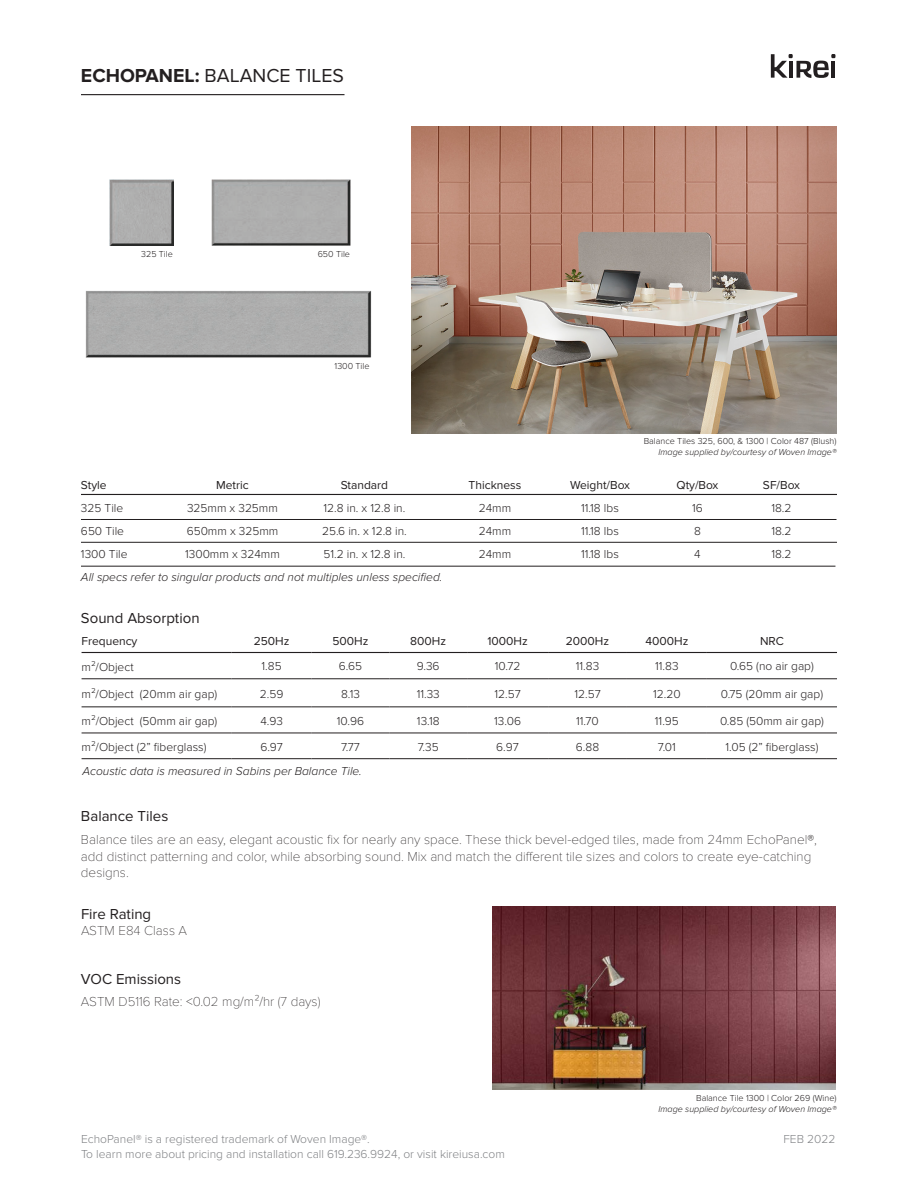
<style>
.page{position:relative;width:918px;height:1188px;background:#fff}
.page>*{position:absolute;margin:0;border:0;box-sizing:border-box;transform-origin:0 0}
.t1{font:19.5px "Proxima Nova";color:#231f20}
.Subhead{font:15px "Proxima Nova";color:#231f20}
.Text{font:100 13.5px/16.5px "Proxima Nova T";color:#231f20}
.t2{font:300 12px "Proxima Nova";color:#231f20}
.t3{font:300 12px/14.4px "Proxima Nova";color:#808285}
.t4{font:italic 300 12px "Proxima Nova";color:#231f20}
.t5{font:12px "Proxima Nova";color:#231f20}
.t6{font:300 9px "Proxima Nova";color:#231f20}
.t7{font:italic 300 9px "Proxima Nova";color:#231f20}
.s1{font-weight:700}
</style>
<div class="page">
<svg style="left:771px;top:54px;width:64px;height:24px"></svg>
<hr style="left:81px;top:94px;width:264px;height:1px;background:#231f20">
<img style="left:411px;top:126px;width:426px;height:307px">
<hr style="left:81px;top:494px;width:756px;height:1px;background:#231f20">
<hr style="left:81px;top:519px;width:756px;height:1px;background:#231f20">
<hr style="left:81px;top:542px;width:756px;height:1px;background:#231f20">
<img style="left:85px;top:290px;width:287px;height:68px">
<img style="left:109px;top:180px;width:64px;height:65px">
<img style="left:211px;top:179px;width:140px;height:67px">
<hr style="left:81px;top:566px;width:754px;height:1px;background:#231f20">
<img style="left:493px;top:907px;width:342px;height:183px">
<hr style="left:82px;top:652px;width:150px;height:1px;background:#231f20">
<hr style="left:232px;top:652px;width:80px;height:1px;background:#231f20">
<hr style="left:312px;top:652px;width:77px;height:1px;background:#231f20">
<hr style="left:389px;top:652px;width:78px;height:1px;background:#231f20">
<hr style="left:467px;top:652px;width:81px;height:1px;background:#231f20">
<hr style="left:548px;top:652px;width:79px;height:1px;background:#231f20">
<hr style="left:627px;top:652px;width:80px;height:1px;background:#231f20">
<hr style="left:707px;top:652px;width:130px;height:1px;background:#231f20">
<hr style="left:82px;top:679px;width:150px;height:1px;background:#231f20">
<hr style="left:232px;top:679px;width:80px;height:1px;background:#231f20">
<hr style="left:312px;top:679px;width:77px;height:1px;background:#231f20">
<hr style="left:389px;top:679px;width:78px;height:1px;background:#231f20">
<hr style="left:467px;top:679px;width:81px;height:1px;background:#231f20">
<hr style="left:548px;top:679px;width:79px;height:1px;background:#231f20">
<hr style="left:627px;top:679px;width:80px;height:1px;background:#231f20">
<hr style="left:707px;top:679px;width:130px;height:1px;background:#231f20">
<hr style="left:82px;top:707px;width:150px;height:1px;background:#231f20">
<hr style="left:232px;top:707px;width:80px;height:1px;background:#231f20">
<hr style="left:312px;top:707px;width:77px;height:1px;background:#231f20">
<hr style="left:389px;top:707px;width:78px;height:1px;background:#231f20">
<hr style="left:467px;top:707px;width:81px;height:1px;background:#231f20">
<hr style="left:548px;top:707px;width:79px;height:1px;background:#231f20">
<hr style="left:627px;top:707px;width:80px;height:1px;background:#231f20">
<hr style="left:707px;top:707px;width:130px;height:1px;background:#231f20">
<hr style="left:82px;top:733px;width:150px;height:1px;background:#231f20">
<hr style="left:232px;top:733px;width:80px;height:1px;background:#231f20">
<hr style="left:312px;top:733px;width:77px;height:1px;background:#231f20">
<hr style="left:389px;top:733px;width:78px;height:1px;background:#231f20">
<hr style="left:467px;top:733px;width:81px;height:1px;background:#231f20">
<hr style="left:548px;top:733px;width:79px;height:1px;background:#231f20">
<hr style="left:627px;top:733px;width:80px;height:1px;background:#231f20">
<hr style="left:707px;top:733px;width:130px;height:1px;background:#231f20">
<hr style="left:82px;top:758px;width:150px;height:1px;background:#231f20">
<hr style="left:232px;top:758px;width:80px;height:1px;background:#231f20">
<hr style="left:312px;top:758px;width:77px;height:1px;background:#231f20">
<hr style="left:389px;top:758px;width:78px;height:1px;background:#231f20">
<hr style="left:467px;top:758px;width:81px;height:1px;background:#231f20">
<hr style="left:548px;top:758px;width:79px;height:1px;background:#231f20">
<hr style="left:627px;top:758px;width:80px;height:1px;background:#231f20">
<hr style="left:707px;top:758px;width:130px;height:1px;background:#231f20">
<p class="t1" style="left:81px;top:64px;width:264px"><span class="s1">ECHOPANEL:</span> BALANCE TILES</p>
<p class="t6" style="left:141px;top:248px;width:33px">325 Tile</p>
<p class="t6" style="left:318px;top:248px;width:34px">650 Tile</p>
<p class="t6" style="left:335px;top:361px;width:36px">1300 Tile</p>
<p class="t6" style="left:644px;top:436px;width:194px">Balance Tiles 325, 600, &amp; 1300 | Color 487 (Blush)</p>
<p class="t7" style="left:658px;top:447px;width:180px">Image supplied by/courtesy of Woven Image®</p>
<p class="t5" style="left:81px;top:479px;width:27px">Style</p>
<p class="t5" style="left:216px;top:479px;width:34px">Metric</p>
<p class="t5" style="left:341px;top:479px;width:49px">Standard</p>
<p class="t5" style="left:469px;top:479px;width:54px">Thickness</p>
<p class="t5" style="left:570px;top:479px;width:61px">Weight/Box</p>
<p class="t5" style="left:677px;top:479px;width:43px">Qty/Box</p>
<p class="t5" style="left:763px;top:479px;width:38px">SF/Box</p>
<p class="t2" style="left:81px;top:501px;width:44px">325 Tile</p>
<p class="t2" style="left:187px;top:501px;width:92px">325mm x 325mm</p>
<p class="t2" style="left:324px;top:501px;width:83px">12.8 in. x 12.8 in.</p>
<p class="t2" style="left:479px;top:501px;width:34px">24mm</p>
<p class="t2" style="left:581px;top:501px;width:39px">11.18 lbs</p>
<p class="t2" style="left:692px;top:501px;width:12px">16</p>
<p class="t2" style="left:771px;top:501px;width:22px">18.2</p>
<p class="t2" style="left:81px;top:524px;width:45px">650 Tile</p>
<p class="t2" style="left:187px;top:524px;width:93px">650mm x 325mm</p>
<p class="t2" style="left:322px;top:524px;width:86px">25.6 in. x 12.8 in.</p>
<p class="t2" style="left:479px;top:524px;width:34px">24mm</p>
<p class="t2" style="left:581px;top:524px;width:39px">11.18 lbs</p>
<p class="t2" style="left:694px;top:524px;width:8px">8</p>
<p class="t2" style="left:771px;top:524px;width:22px">18.2</p>
<p class="t2" style="left:81px;top:547px;width:48px">1300 Tile</p>
<p class="t2" style="left:185px;top:547px;width:96px">1300mm x 324mm</p>
<p class="t2" style="left:324px;top:547px;width:83px">51.2 in. x 12.8 in.</p>
<p class="t2" style="left:479px;top:547px;width:34px">24mm</p>
<p class="t2" style="left:581px;top:547px;width:39px">11.18 lbs</p>
<p class="t2" style="left:694px;top:547px;width:8px">4</p>
<p class="t2" style="left:771px;top:547px;width:22px">18.2</p>
<p class="t4" style="left:81px;top:570px;width:363px">All specs refer to singular products and not multiples unless specified.</p>
<p class="Subhead" style="left:81px;top:609px;width:120px">Sound Absorption</p>
<p class="t5" style="left:82px;top:634px;width:57px">Frequency</p>
<p class="t5" style="left:254px;top:634px;width:37px">250Hz</p>
<p class="t5" style="left:332px;top:634px;width:37px">500Hz</p>
<p class="t5" style="left:410px;top:634px;width:37px">800Hz</p>
<p class="t5" style="left:487px;top:634px;width:42px">1000Hz</p>
<p class="t5" style="left:566px;top:634px;width:45px">2000Hz</p>
<p class="t5" style="left:645px;top:634px;width:44px">4000Hz</p>
<p class="t5" style="left:760px;top:634px;width:25px">NRC</p>
<p class="t2" style="left:82px;top:660px;width:54px">m²/Object</p>
<p class="t2" style="left:262px;top:659px;width:22px">1.85</p>
<p class="t2" style="left:339px;top:659px;width:25px">6.65</p>
<p class="t2" style="left:417px;top:659px;width:24px">9.36</p>
<p class="t2" style="left:495px;top:659px;width:27px">10.72</p>
<p class="t2" style="left:576px;top:659px;width:25px">11.83</p>
<p class="t2" style="left:655px;top:659px;width:25px">11.83</p>
<p class="t2" style="left:730px;top:659px;width:85px">0.65 (no air gap)</p>
<p class="t2" style="left:82px;top:687px;width:137px">m²/Object (20mm air gap)</p>
<p class="t2" style="left:260px;top:687px;width:25px">2.59</p>
<p class="t2" style="left:341px;top:687px;width:20px">8.13</p>
<p class="t2" style="left:417px;top:687px;width:25px">11.33</p>
<p class="t2" style="left:494px;top:687px;width:28px">12.57</p>
<p class="t2" style="left:574px;top:687px;width:28px">12.57</p>
<p class="t2" style="left:653px;top:687px;width:29px">12.20</p>
<p class="t2" style="left:721px;top:687px;width:104px">0.75 (20mm air gap)</p>
<p class="t2" style="left:82px;top:714px;width:137px">m²/Object (50mm air gap)</p>
<p class="t2" style="left:260px;top:714px;width:24px">4.93</p>
<p class="t2" style="left:337px;top:714px;width:29px">10.96</p>
<p class="t2" style="left:417px;top:714px;width:24px">13.18</p>
<p class="t2" style="left:494px;top:714px;width:28px">13.06</p>
<p class="t2" style="left:576px;top:714px;width:24px">11.70</p>
<p class="t2" style="left:655px;top:714px;width:26px">11.95</p>
<p class="t2" style="left:720px;top:714px;width:105px">0.85 (50mm air gap)</p>
<p class="t2" style="left:82px;top:740px;width:126px">m²/Object (2” fiberglass)</p>
<p class="t2" style="left:260px;top:740px;width:24px">6.97</p>
<p class="t2" style="left:341px;top:740px;width:20px">7.77</p>
<p class="t2" style="left:418px;top:740px;width:22px">7.35</p>
<p class="t2" style="left:496px;top:740px;width:24px">6.97</p>
<p class="t2" style="left:576px;top:740px;width:25px">6.88</p>
<p class="t2" style="left:658px;top:740px;width:20px">7.01</p>
<p class="t2" style="left:725px;top:740px;width:95px">1.05 (2” fiberglass)</p>
<p class="t4" style="left:82px;top:765px;width:281px">Acoustic data is measured in Sabins per Balance Tile.</p>
<p class="Subhead" style="left:81px;top:808px;width:89px">Balance Tiles</p>
<p class="Text" style="left:81px;top:832px;width:737px">Balance tiles are an easy, elegant acoustic fix for nearly any space. These thick bevel-edged tiles, made from 24mm EchoPanel®, add distinct patterning and color, while absorbing sound. Mix and match the different tile sizes and colors to create eye-catching designs.</p>
<p class="Subhead" style="left:81px;top:905px;width:72px">Fire Rating</p>
<p class="Text" style="left:81px;top:923px;width:108px">ASTM E84 Class A</p>
<p class="Subhead" style="left:81px;top:970px;width:102px">VOC Emissions</p>
<p class="Text" style="left:81px;top:993px;width:241px">ASTM D5116 Rate: &lt;0.02 mg/m²/hr (7 days)</p>
<p class="t6" style="left:696px;top:1093px;width:142px">Balance Tile 1300 | Color 269 (Wine)</p>
<p class="t7" style="left:658px;top:1104px;width:180px">Image supplied by/courtesy of Woven Image®</p>
<p class="t3" style="left:81px;top:1132px;width:425px">EchoPanel® is a registered trademark of Woven Image®.<br>To learn more about pricing and installation call 619.236.9924, or visit kireiusa.com</p>
<p class="t3" style="left:783px;top:1132px;width:53px">FEB 2022</p>
</div>
